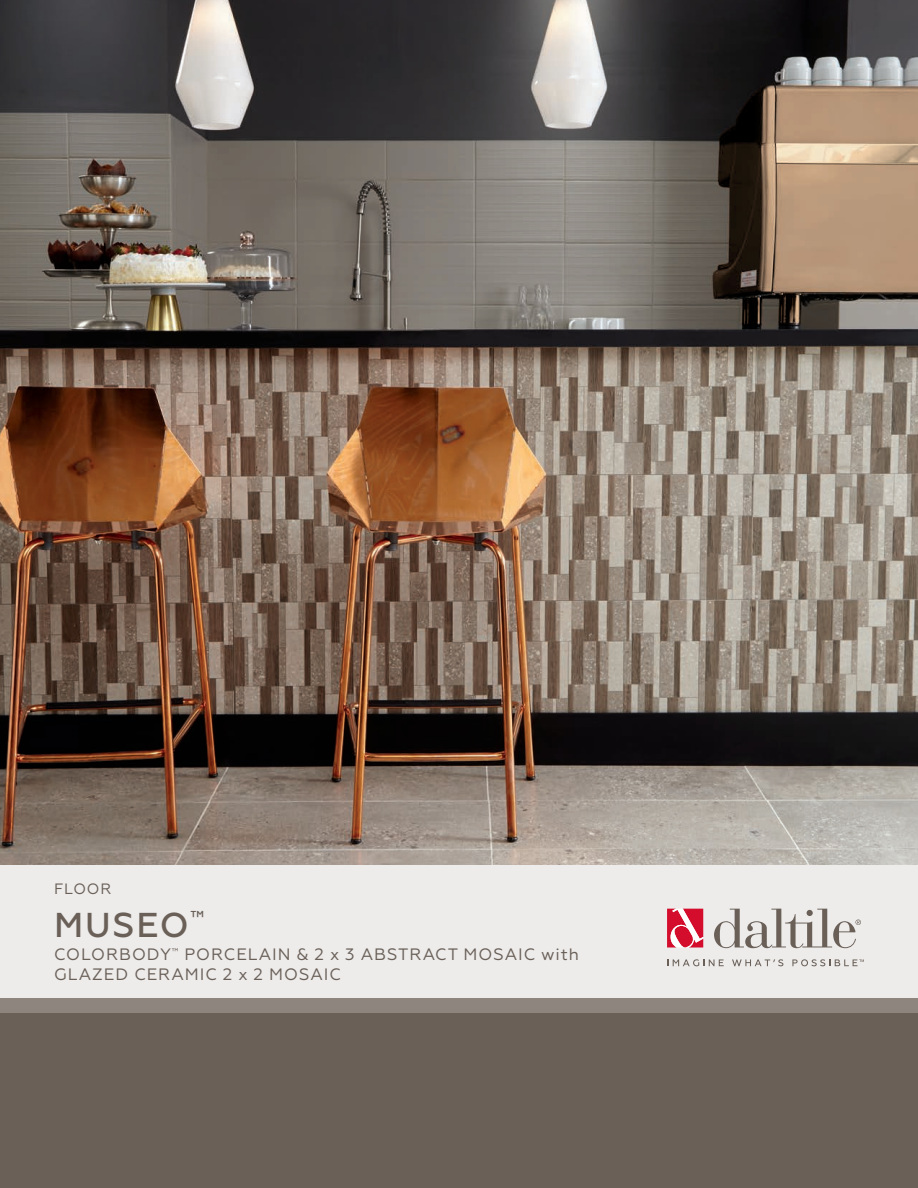
<style>
.page{position:relative;width:918px;height:1188px;background:#fff}
.page>*{position:absolute;margin:0;border:0;box-sizing:border-box;transform-origin:0 0}
.DAL_SS_Header_-_Cove{font:500 34.5px "Geometria";letter-spacing:.055em;color:#6a6058}
.DAL_SS_Header_Second{font:16.5px/19.8px "Geometria";letter-spacing:.06em;color:#6a6058}
.DAL_SS_Header_Produc{font:15px "Geometria";letter-spacing:.06em;color:#6a6058}
</style>
<div class="page">
<img style="left:0;top:0;width:918px;height:865px">
<div style="left:0;top:865px;width:918px;height:323px;background:#6a6058"></div>
<div style="left:0;top:865px;width:918px;height:147px;background:#8e857f"></div>
<div style="left:0;top:865px;width:918px;height:133px;background:#edeceb"></div>
<svg style="left:667px;top:909px;width:36px;height:39px"></svg>
<svg style="left:714px;top:909px;width:147px;height:39px"></svg>
<svg style="left:667px;top:959px;width:57px;height:7px"></svg>
<svg style="left:732px;top:959px;width:51px;height:7px"></svg>
<svg style="left:792px;top:959px;width:72px;height:7px"></svg>
<p class="DAL_SS_Header_Produc" style="left:54px;top:880px;width:59px">FLOOR</p>
<p class="DAL_SS_Header_-_Cove" style="left:54px;top:905px;width:152px">MUSEO<sup>™</sup></p>
<p class="DAL_SS_Header_Second" style="left:54px;top:945px;width:526px">COLORBODY<sup>™</sup> PORCELAIN &amp; 2 x 3 ABSTRACT MOSAIC with<br>GLAZED CERAMIC 2 x 2 MOSAIC</p>
</div>
